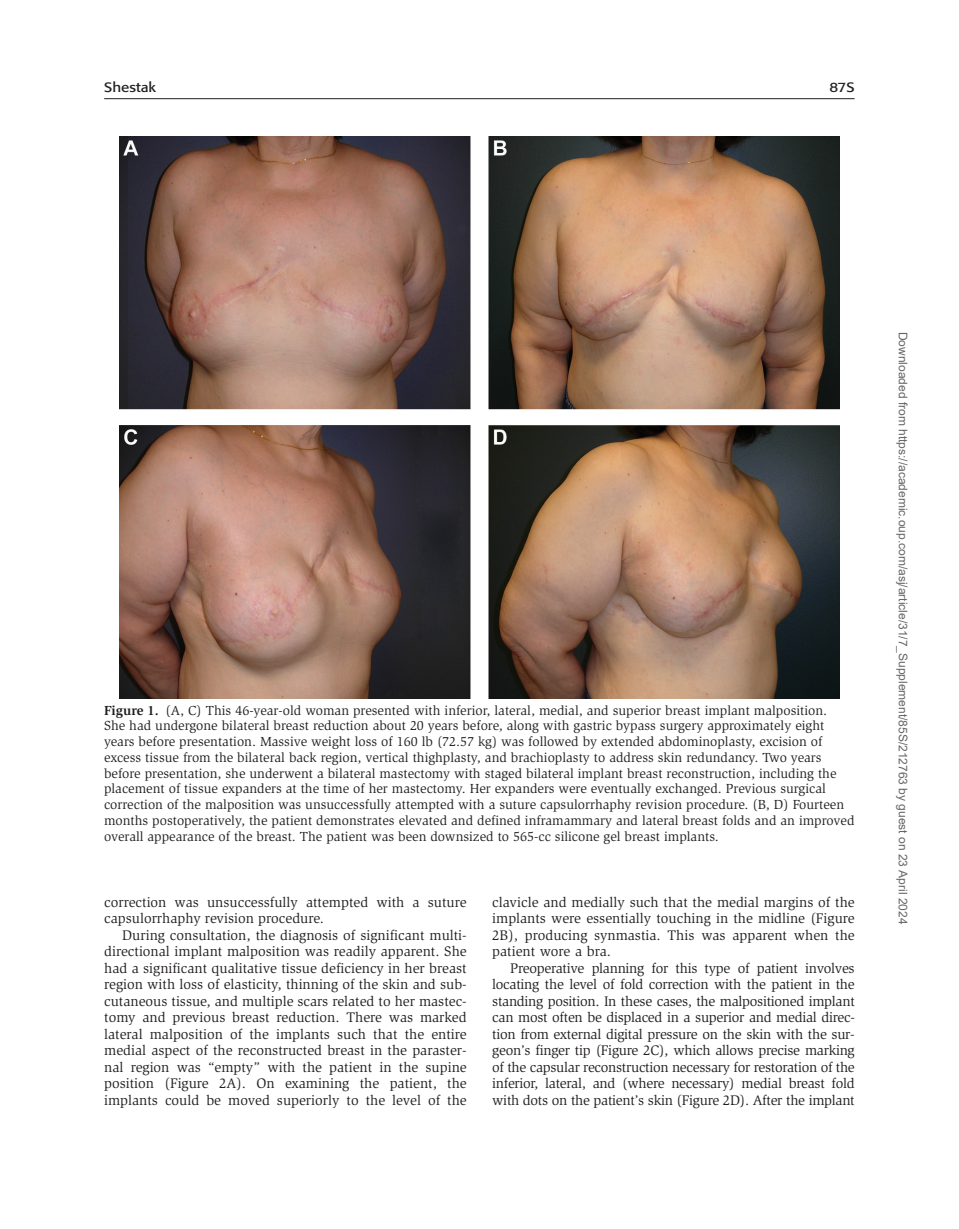
<style>
.page{position:relative;width:959px;height:1229px;background:#fff}
.page>*{position:absolute;margin:0;border:0;box-sizing:border-box;transform-origin:0 0}
.t1{font:14.25px/16.5px "Slimbach";color:#231f20;text-align:justify}
.t2{font:13.5px/15.8px "Slimbach";color:#231f20}
.t3{font:13.5px "Formata";color:#231f20;scale:1.12 1}
.t4{font:12px "Arial";color:#666}
.s1{font-weight:700}
</style>
<div class="page">
<hr style="left:104px;top:98px;width:750px;height:1px;background:#231f20">
<img style="left:119px;top:137px;width:720px;height:561px">
<p class="t3" style="left:104px;top:79px;width:48px">Shestak</p>
<p class="t3" style="left:829px;top:79px;width:24px">87S</p>
<p class="t2" style="left:104px;top:702px;width:752px"><span class="s1">Figure 1.</span> (A, C) This 46-year-old woman presented with inferior, lateral, medial, and superior breast implant malposition.<br>She had undergone bilateral breast reduction about 20 years before, along with gastric bypass surgery approximately eight years before presentation. Massive weight loss of 160 lb (72.57 kg) was followed by extended abdominoplasty, excision of excess tissue from the bilateral back region, vertical thighplasty, and brachioplasty to address skin redundancy. Two years before presentation, she underwent a bilateral mastectomy with staged bilateral implant breast reconstruction, including the placement of tissue expanders at the time of her mastectomy. Her expanders were eventually exchanged. Previous surgical correction of the malposition was unsuccessfully attempted with a suture capsulorrhaphy revision procedure. (B, D) Fourteen months postoperatively, the patient demonstrates elevated and defined inframammary and lateral breast folds and an improved overall appearance of the breast. The patient was been downsized to 565-cc silicone gel breast implants.</p>
<p class="t1" style="left:104px;top:893px;width:364px">correction was unsuccessfully attempted with a suture capsulorrhaphy revision procedure.</p>
<p class="t1" style="left:104px;top:926px;width:364px;text-indent:18px">During consultation, the diagnosis of significant multi&shy;directional implant malposition was readily apparent. She had a significant qualitative tissue deficiency in her breast region with loss of elasticity, thinning of the skin and sub&shy;cutaneous tissue, and multiple scars related to her mastec&shy;tomy and previous breast reduction. There was marked lateral malposition of the implants such that the entire medial aspect of the reconstructed breast in the paraster&shy;nal region was “empty” with the patient in the supine position (Figure 2A). On examining the patient, the implants could be moved superiorly to the level of the</p>
<p class="t1" style="left:492px;top:893px;width:364px">clavicle and medially such that the medial margins of the implants were essentially touching in the midline (Figure 2B), producing synmastia. This was apparent when the patient wore a bra.</p>
<p class="t1" style="left:492px;top:959px;width:364px;text-indent:18px">Preoperative planning for this type of patient involves locating the level of fold correction with the patient in the standing position. In these cases, the malpositioned implant can most often be displaced in a superior and medial direc&shy;tion from external digital pressure on the skin with the sur&shy;geon’s finger tip (Figure 2C), which allows precise marking of the capsular reconstruction necessary for restoration of the inferior, lateral, and (where necessary) medial breast fold with dots on the patient’s skin (Figure 2D). After the implant</p>
<p class="t4" style="left:907px;top:331px;width:594px;rotate:90deg">Downloaded from https://academic.oup.com/asj/article/31/7_Supplement/85S/212763 by guest on 23 April 2024</p>
</div>
